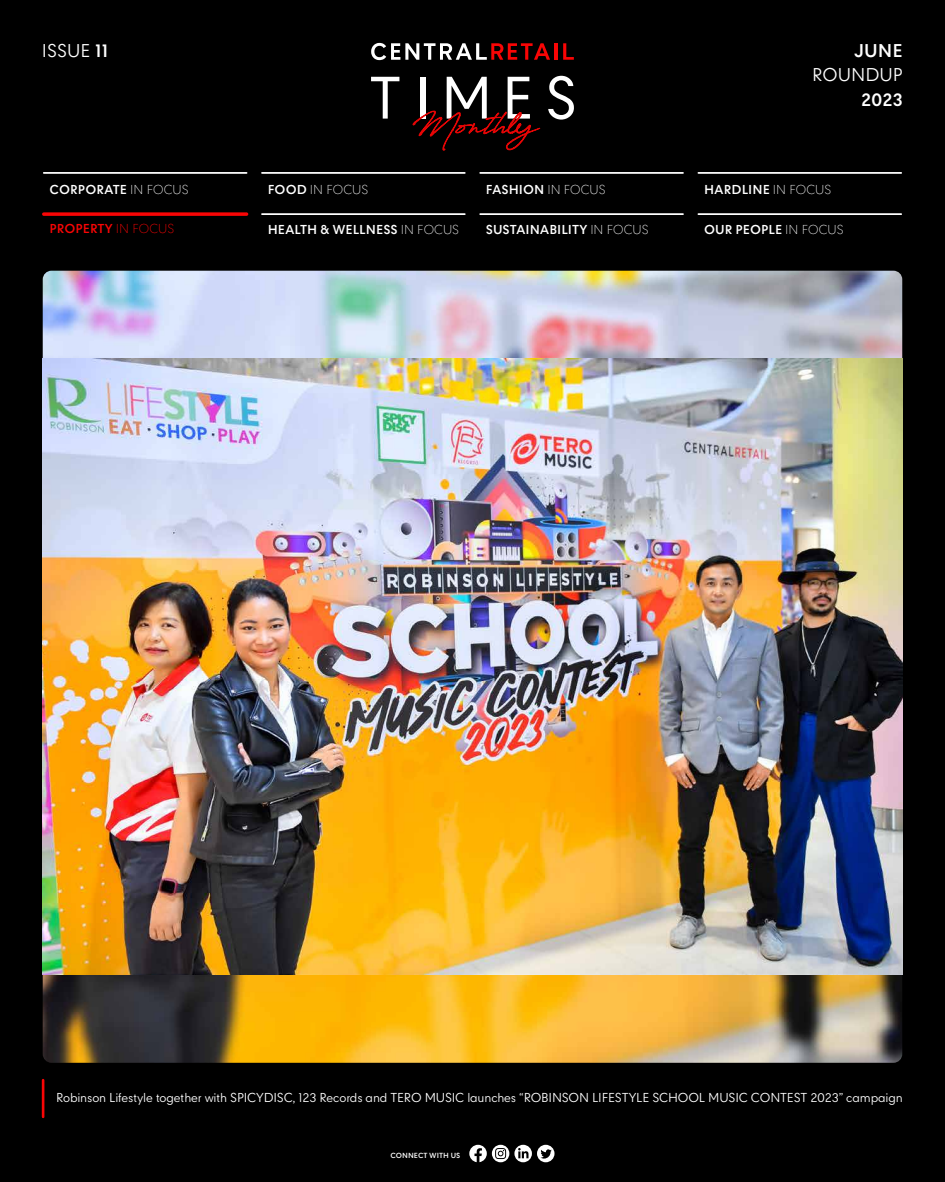
<style>
.page{position:relative;width:945px;height:1182px;background:#fff}
.page>*{position:absolute;margin:0;border:0;box-sizing:border-box;transform-origin:0 0}
.t1{font:17.5px "CPN";color:#fff}
.t2{font:700 17.5px "CPN";color:#fff}
.t3{font:12.25px "CPN";letter-spacing:-.015em;color:#fff}
.t4{font:700 12.25px "CPN";color:#fff}
.t5{font:700 12.25px "CPN";color:#f90505}
.t6{font:300 12.25px "CPN";color:#fff}
.t7{font:700 7px "CPN";color:#fff}
.s1{font-weight:700}
.s2{font-weight:300}
</style>
<div class="page">
<div style="left:0;top:0;width:945px;height:1181px;background:#000"></div>
<svg style="left:469px;top:1144px;width:86px;height:18px"></svg>
<hr style="left:44px;top:172px;width:203px;height:2px;background:#fff">
<hr style="left:262px;top:172px;width:203px;height:2px;background:#fff">
<hr style="left:480px;top:172px;width:203px;height:2px;background:#fff">
<hr style="left:698px;top:172px;width:203px;height:2px;background:#fff">
<svg style="left:44px;top:212px;width:203px;height:4px"></svg>
<hr style="left:262px;top:213px;width:203px;height:2px;background:#fff">
<hr style="left:480px;top:213px;width:203px;height:2px;background:#fff">
<hr style="left:698px;top:213px;width:203px;height:2px;background:#fff">
<svg style="left:371px;top:42px;width:203px;height:109px"></svg>
<img style="left:43px;top:271px;width:859px;height:791px">
<img style="left:43px;top:359px;width:859px;height:615px">
<hr style="left:42px;top:1079px;width:2px;height:37px;background:#f90505">
<h1 class="t1" style="left:42px;top:39px;width:68px">ISSUE <span class="s1">11</span></h1>
<h1 class="t2" style="left:854px;top:40px;width:50px">JUNE</h1>
<h1 class="t1" style="left:812px;top:63px;width:92px">ROUNDUP</h1>
<h1 class="t2" style="left:861px;top:89px;width:43px">2023</h1>
<p class="t4" style="left:50px;top:183px;width:141px">CORPORATE <span class="s2">IN FOCUS</span></p>
<p class="t6" style="left:268px;top:181px;width:102px"><span class="s1">FOOD</span> IN FOCUS</p>
<p class="t4" style="left:486px;top:183px;width:121px">FASHION <span class="s2">IN FOCUS</span></p>
<p class="t4" style="left:704px;top:183px;width:129px">HARDLINE <span class="s2">IN FOCUS</span></p>
<p class="t5" style="left:50px;top:221px;width:126px">PROPERTY <span class="s2">IN FOCUS</span></p>
<p class="t4" style="left:268px;top:222px;width:193px">HEALTH &amp; WELLNESS <span class="s2">IN FOCUS</span></p>
<p class="t4" style="left:486px;top:222px;width:164px">SUSTAINABILITY <span class="s2">IN FOCUS</span></p>
<p class="t4" style="left:704px;top:222px;width:141px">OUR PEOPLE <span class="s2">IN FOCUS</span></p>
<p class="t3" style="left:56px;top:1089px;width:848px">Robinson Lifestyle together with SPICYDISC, 123 Records and TERO MUSIC launches “ROBINSON LIFESTYLE SCHOOL MUSIC CONTEST 2023” campaign</p>
<p class="t7" style="left:390px;top:1151px;width:71px">CONNECT WITH US</p>
</div>
